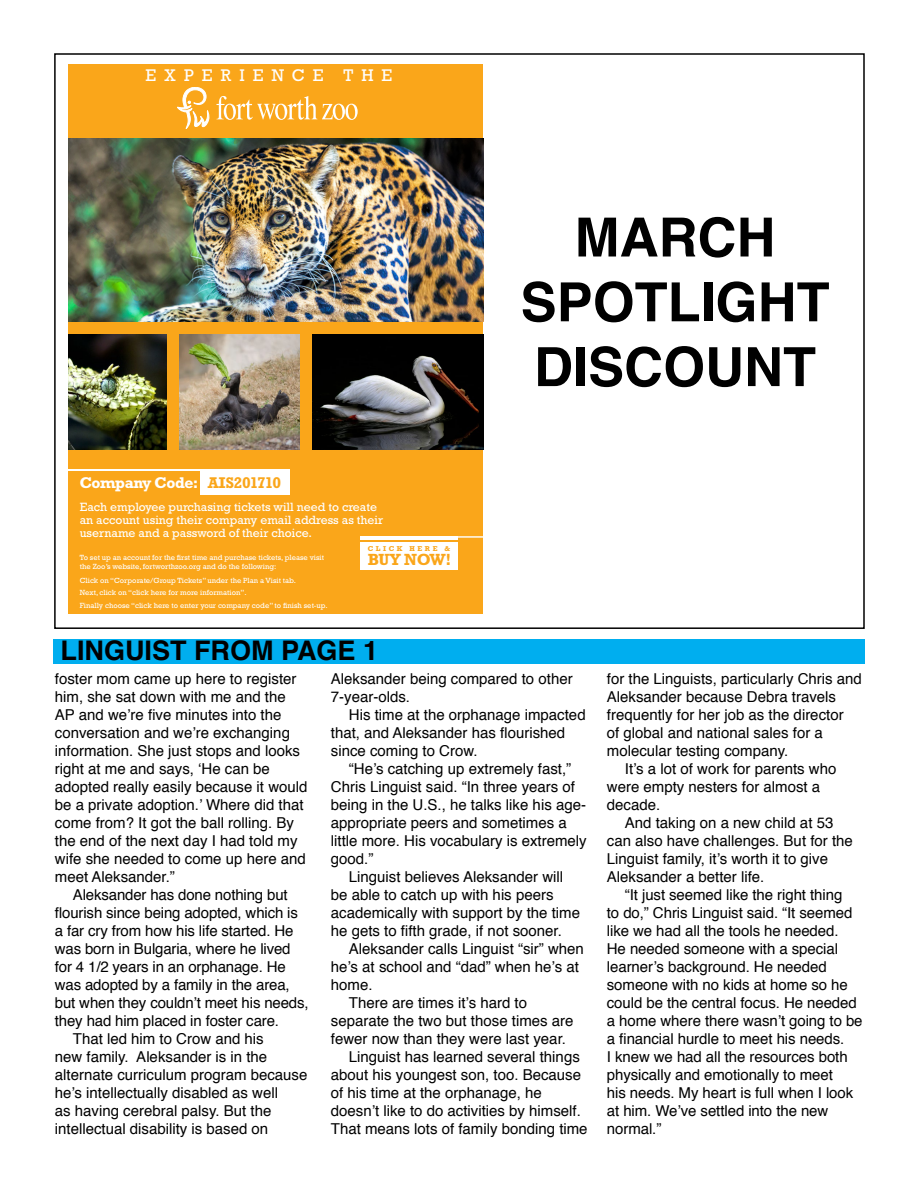
<style>
.page{position:relative;width:918px;height:1188px;background:#fff}
.page>*{position:absolute;margin:0;border:0;box-sizing:border-box;transform-origin:0 0}
.t1{font:700 54px/64.8px "Helvetica";color:#000;text-align:center}
.t2{font:700 27px "Helvetica";color:#000}
.t3{font:17.25px "Rockwell Std";letter-spacing:.475em;color:#fff}
.t4{font:700 16.35px "Rockwell Std";letter-spacing:-.03em;color:#faa61a}
.t5{font:700 15.75px "Rockwell Std";letter-spacing:-.03em;color:#fff}
.t6{font:15px/18px "Helvetica";color:#000}
.t7{font:12.15px/12.9px "Rockwell Std";color:#fff}
.t8{font:7.65px/12.6px "Rockwell Std";color:#fff}
.t9{font:700 7.2px "Rockwell Std";letter-spacing:.36em;color:#faa61a}
.s1{color:#faa61a}
</style>
<div class="page">
<div style="left:53px;top:639px;width:812px;height:25px;background:#00aeef"></div>
<div style="left:68px;top:64px;width:415px;height:550px;background:#faa61a"></div>
<div style="left:200px;top:470px;width:90px;height:25px;background:#fff"></div>
<svg style="left:177px;top:87px;width:32px;height:42px"></svg>
<svg style="left:217px;top:96px;width:141px;height:24px"></svg>
<img style="left:313px;top:335px;width:170px;height:115px">
<img style="left:68px;top:335px;width:98px;height:115px">
<img style="left:68px;top:139px;width:415px;height:182px">
<img style="left:180px;top:335px;width:120px;height:115px">
<hr style="left:68px;top:470px;width:222px;height:1px;background:#fff">
<div style="left:361px;top:543px;width:97px;height:27px;background:#fff"></div>
<hr style="left:361px;top:536px;width:122px;height:2px;background:#fff">
<hr style="left:361px;top:536px;width:97px;height:4px;background:#fff">
<p class="t3" style="left:146px;top:66px;width:248px">EXPERIENCE THE</p>
<p class="t5" style="left:80px;top:474px;width:203px">Company Code: <span class="s1">AIS201710</span></p>
<p class="t7" style="left:80px;top:500px;width:305px">Each employee purchasing tickets will need to create an account using their company email address as their username and a password of their choice.</p>
<p class="t8" style="left:80px;top:553px;width:246px;line-height:8.6px">To set up an account for the first time and purchase tickets, please visit the Zoo’s website, fortworthzoo.org and do the following:</p>
<p class="t8" style="left:80px;top:574px;width:249px">Click on “Corporate/Group Tickets” under the Plan a Visit tab.<br>Next, click on “click here for more information”.<br>Finally choose “click here to enter your company code” to finish set-up.</p>
<p class="t9" style="left:368px;top:544px;width:84px">CLICK HERE &amp;</p>
<p class="t4" style="left:368px;top:549px;width:85px">BUY NOW!</p>
<h2 class="t2" style="left:61px;top:628px;width:319px">LINGUIST FROM PAGE 1</h2>
<h1 class="t1" style="left:521px;top:206px;width:311px">MARCH<br>SPOTLIGHT<br>DISCOUNT</h1>
<p class="t6" style="left:55px;top:670px;width:254px">foster mom came up here to register him, she sat down with me and the AP and we’re five minutes into the conversation and we’re exchanging information. She just stops and looks right at me and says, ‘He can be adopted really easily because it would be a private adoption.’ Where did that come from? It got the ball rolling. By the end of the next day I had told my wife she needed to come up here and meet Aleksander.”</p>
<p class="t6" style="left:73px;top:886px;width:216px">Aleksander has done nothing but</p>
<p class="t6" style="left:55px;top:904px;width:245px">flourish since being adopted, which is</p>
<p class="t6" style="left:55px;top:922px;width:240px">a far cry from how his life started. He</p>
<p class="t6" style="left:55px;top:940px;width:237px">was born in Bulgaria, where he lived</p>
<p class="t6" style="left:55px;top:958px;width:232px">for 4 1/2 years in an orphanage. He</p>
<p class="t6" style="left:55px;top:976px;width:236px">was adopted by a family in the area,</p>
<p class="t6" style="left:55px;top:994px;width:255px">but when they couldn’t meet his needs,</p>
<p class="t6" style="left:55px;top:1012px;width:226px">they had him placed in foster care.</p>
<p class="t6" style="left:73px;top:1030px;width:192px">That led him to Crow and his</p>
<p class="t6" style="left:55px;top:1048px;width:214px">new family. Aleksander is in the</p>
<p class="t6" style="left:55px;top:1066px;width:254px">alternate curriculum program because</p>
<p class="t6" style="left:55px;top:1084px;width:225px">he’s intellectually disabled as well</p>
<p class="t6" style="left:55px;top:1102px;width:218px">as having cerebral palsy. But the</p>
<p class="t6" style="left:55px;top:1120px;width:215px">intellectual disability is based on</p>
<p class="t6" style="left:331px;top:670px;width:243px">Aleksander being compared to other<br>7-year-olds.</p>
<p class="t6" style="left:331px;top:706px;width:256px;text-indent:18px">His time at the orphanage impacted that, and Aleksander has flourished since coming to Crow.</p>
<p class="t6" style="left:349px;top:760px;width:224px">“He’s catching up extremely fast,”</p>
<p class="t6" style="left:331px;top:778px;width:246px">Chris Linguist said. “In three years of</p>
<p class="t6" style="left:331px;top:796px;width:257px">being in the U.S., he talks like his age-</p>
<p class="t6" style="left:331px;top:814px;width:237px">appropriate peers and sometimes a</p>
<p class="t6" style="left:331px;top:832px;width:257px">little more. His vocabulary is extremely</p>
<p class="t6" style="left:331px;top:850px;width:44px">good.”</p>
<p class="t6" style="left:349px;top:868px;width:216px">Linguist believes Aleksander will</p>
<p class="t6" style="left:331px;top:886px;width:224px">be able to catch up with his peers</p>
<p class="t6" style="left:331px;top:904px;width:251px">academically with support by the time</p>
<p class="t6" style="left:331px;top:922px;width:232px">he gets to fifth grade, if not sooner.</p>
<p class="t6" style="left:349px;top:940px;width:237px">Aleksander calls Linguist “sir” when</p>
<p class="t6" style="left:331px;top:958px;width:249px">he’s at school and “dad” when he’s at</p>
<p class="t6" style="left:331px;top:976px;width:43px">home.</p>
<p class="t6" style="left:349px;top:994px;width:180px">There are times it’s hard to</p>
<p class="t6" style="left:331px;top:1012px;width:244px">separate the two but those times are</p>
<p class="t6" style="left:331px;top:1030px;width:237px">fewer now than they were last year.</p>
<p class="t6" style="left:349px;top:1048px;width:232px">Linguist has learned several things</p>
<p class="t6" style="left:331px;top:1066px;width:252px">about his youngest son, too. Because</p>
<p class="t6" style="left:331px;top:1084px;width:212px">of his time at the orphanage, he</p>
<p class="t6" style="left:331px;top:1102px;width:252px">doesn’t like to do activities by himself.</p>
<p class="t6" style="left:331px;top:1120px;width:258px">That means lots of family bonding time</p>
<p class="t6" style="left:607px;top:670px;width:257px">for the Linguists, particularly Chris and</p>
<p class="t6" style="left:607px;top:688px;width:231px">Aleksander because Debra travels</p>
<p class="t6" style="left:607px;top:706px;width:238px">frequently for her job as the director</p>
<p class="t6" style="left:607px;top:724px;width:217px">of global and national sales for a</p>
<p class="t6" style="left:607px;top:742px;width:183px">molecular testing company.</p>
<p class="t6" style="left:625px;top:760px;width:213px">It’s a lot of work for parents who</p>
<p class="t6" style="left:607px;top:778px;width:215px">were empty nesters for almost a</p>
<p class="t6" style="left:607px;top:796px;width:55px">decade.</p>
<p class="t6" style="left:625px;top:814px;width:210px">And taking on a new child at 53</p>
<p class="t6" style="left:607px;top:832px;width:247px">can also have challenges. But for the</p>
<p class="t6" style="left:607px;top:850px;width:223px">Linguist family, it’s worth it to give</p>
<p class="t6" style="left:607px;top:868px;width:159px">Aleksander a better life.</p>
<p class="t6" style="left:625px;top:886px;width:219px">“It just seemed like the right thing</p>
<p class="t6" style="left:607px;top:904px;width:247px">to do,” Chris Linguist said. “It seemed</p>
<p class="t6" style="left:607px;top:922px;width:233px">like we had all the tools he needed.</p>
<p class="t6" style="left:607px;top:940px;width:233px">He needed someone with a special</p>
<p class="t6" style="left:607px;top:958px;width:221px">learner’s background. He needed</p>
<p class="t6" style="left:607px;top:976px;width:242px">someone with no kids at home so he</p>
<p class="t6" style="left:607px;top:994px;width:251px">could be the central focus. He needed</p>
<p class="t6" style="left:607px;top:1012px;width:257px">a home where there wasn’t going to be</p>
<p class="t6" style="left:607px;top:1030px;width:239px">a financial hurdle to meet his needs.</p>
<p class="t6" style="left:607px;top:1048px;width:242px">I knew we had all the resources both</p>
<p class="t6" style="left:607px;top:1066px;width:227px">physically and emotionally to meet</p>
<p class="t6" style="left:607px;top:1084px;width:248px">his needs. My heart is full when I look</p>
<p class="t6" style="left:607px;top:1102px;width:223px">at him. We’ve settled into the new</p>
<p class="t6" style="left:607px;top:1120px;width:56px">normal.”</p>
</div>
